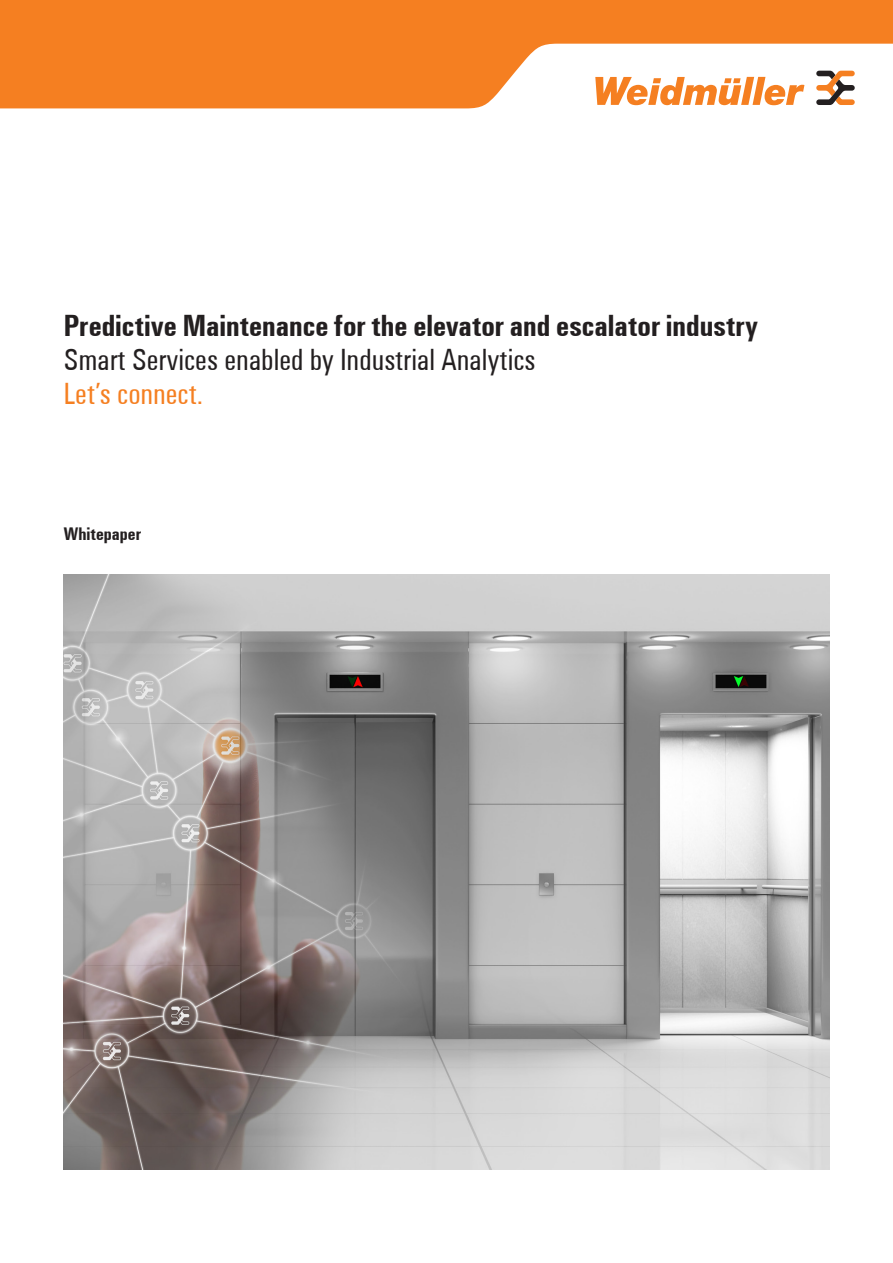
<style>
.page{position:relative;width:893px;height:1263px;background:#fff}
.page>*{position:absolute;margin:0;border:0;box-sizing:border-box;transform-origin:0 0}
.t1{font:700 31.5px "Weidmueller Condensed";color:#231f20}
.t2{font:31.5px "Weidmueller Condensed";color:#231f20}
.t3{font:31.5px "Weidmueller Condensed";color:#f57f21}
.t4{font:700 18.75px "Weidmueller Condensed";color:#231f20}
</style>
<div class="page">
<svg style="left:0;top:0;width:893px;height:108px;fill:#f57f21"></svg>
<img style="left:64px;top:574px;width:765px;height:595px">
<p class="t1" style="left:64px;top:307px;width:696px">Predictive Maintenance for the elevator and escalator industry</p>
<p class="t2" style="left:64px;top:341px;width:473px">Smart Services enabled by Industrial Analytics</p>
<p class="t3" style="left:64px;top:375px;width:141px">Let’s connect.</p>
<p class="t4" style="left:64px;top:523px;width:79px">Whitepaper</p>
</div>
